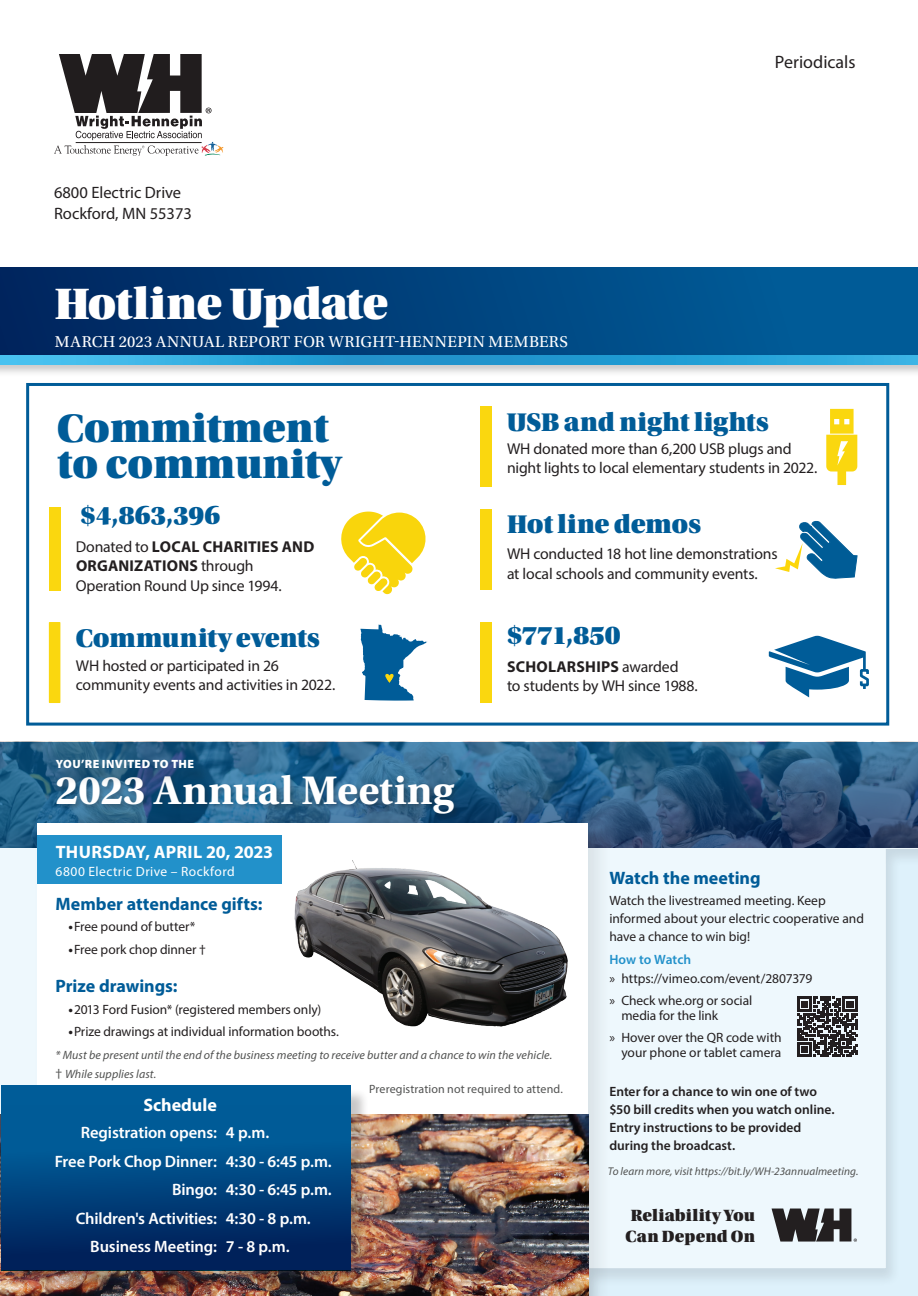
<style>
.page{position:relative;width:918px;height:1296px;background:#fff}
.page>*{position:absolute;margin:0;border:0;box-sizing:border-box;transform-origin:0 0}
.t1{font:46.5px "Utopia Std Black Headline";letter-spacing:-.015em;color:#fff}
.t2{font:42px/36px "Utopia Std Black Headline";color:#005c98}
.t3{font:700 42px "Utopia Std";letter-spacing:.005em;color:#fff}
.t4{font:27px "Utopia Std Black Headline";color:#005c98}
.t5{font:700 18px "Myriad Pro";color:#005c98}
.t6{font:700 18px "Myriad Pro";color:#fff}
.t7{font:18px "Myriad Pro";color:#231f20}
.Headline_1{font:17.25px/20.7px "Utopia Std Black Headline";letter-spacing:.01em;color:#231f20;text-align:center}
.t8{font:600 16.5px "Myriad Pro";letter-spacing:-.005em;color:#fff}
.t9{font:16.5px "Utopia Std";letter-spacing:.025em;color:#fff}
.t10{font:16.5px "Myriad Pro";color:#231f20}
.t11{font:15.75px/19.5px "Myriad Pro";letter-spacing:-.015em;color:#231f20}
.t12{font:13.5px/18px "Myriad Pro";letter-spacing:-.005em;color:#231f20}
.t13{font:600 13.5px/18px "Myriad Pro";color:#231f20}
.t14{font:13.5px "Myriad Pro";letter-spacing:.03em;color:#fff}
.t15{font:600 13.5px "Myriad Pro";color:#2291ca}
.t16{font:italic 12px "Myriad Pro";letter-spacing:.005em;color:#515251}
.t17{font:12px "Myriad Pro";letter-spacing:.005em;color:#515251}
.t18{font:900 12px "Myriad Pro";letter-spacing:.035em;color:#fff}
.t19{font:italic 11.25px "Myriad Pro";letter-spacing:.01em;color:#515251}
.s1{font-weight:700}
.s2{font-style:normal;font-size:13.5px}
</style>
<div class="page">
<div style="left:26px;top:383px;width:863px;height:343px;border:3px solid #005c98"></div>
<div style="left:0;top:267px;width:918px;height:89px;background:linear-gradient(to right,#00255e,#00629e)"></div>
<svg style="left:54px;top:54px;width:169px;height:102px"></svg>
<div style="left:0;top:352px;width:918px;height:25px;background:#231f20;opacity:.3"></div>
<svg style="left:0;top:356px;width:918px;height:8px;background:#2ba4d9"></svg>
<div style="left:49px;top:507px;width:11px;height:84px;background:#fad70f"></div>
<svg style="left:341px;top:512px;width:85px;height:82px"></svg>
<img style="left:0;top:742px;width:918px;height:107px">
<div style="left:588px;top:847px;width:330px;height:449px;background:#231f20;opacity:.11"></div>
<svg style="left:772px;top:1209px;width:85px;height:33px;background:#575759"></svg>
<div style="left:32px;top:818px;width:581px;height:478px;background:#231f20;opacity:.1"></div>
<div style="left:37px;top:824px;width:551px;height:472px;background:#fff"></div>
<div style="left:55px;top:773px;width:406px;height:47px;background:#231f20;opacity:.3"></div>
<img style="left:294px;top:860px;width:274px;height:167px">
<div style="left:37px;top:836px;width:245px;height:48px;background:#2291ca"></div>
<div style="left:58px;top:762px;width:154px;height:25px;background:#231f20;opacity:.3"></div>
<img style="left:0;top:1115px;width:589px;height:181px">
<div style="left:3px;top:1088px;width:367px;height:201px;background:#231f20;opacity:.25"></div>
<div style="left:1px;top:1086px;width:350px;height:184px;background:#005c98"></div>
<div style="left:1px;top:1105px;width:350px;height:165px;background:linear-gradient(to bottom,#0067a4,#001c55)"></div>
<div style="left:480px;top:406px;width:12px;height:81px;background:#fad70f"></div>
<svg style="left:826px;top:409px;width:31px;height:76px"></svg>
<div style="left:480px;top:622px;width:12px;height:81px;background:#fad70f"></div>
<svg style="left:769px;top:636px;width:100px;height:61px"></svg>
<div style="left:49px;top:622px;width:11px;height:81px;background:#fad70f"></div>
<svg style="left:360px;top:624px;width:68px;height:77px"></svg>
<div style="left:480px;top:509px;width:12px;height:81px;background:#fad70f"></div>
<svg style="left:775px;top:521px;width:82px;height:58px"></svg>
<p class="t10" style="left:54px;top:183px;width:129px">6800 Electric Drive</p>
<p class="t10" style="left:54px;top:204px;width:140px">Rockford, MN 55373</p>
<p class="t1" style="left:55px;top:280px;width:335px">Hotline Update</p>
<p class="t9" style="left:55px;top:333px;width:515px">MARCH 2023 ANNUAL REPORT FOR WRIGHT-HENNEPIN MEMBERS</p>
<p class="t7" style="left:775px;top:50px;width:82px">Periodicals</p>
<p class="t2" style="left:57px;top:411px;width:285px">Commitment to community</p>
<p class="t4" style="left:80px;top:501px;width:142px">$4,863,396</p>
<p class="t11" style="left:76px;top:536px;width:240px">Donated to <span class="s1">LOCAL CHARITIES AND<br>ORGANIZATIONS</span> through<br>Operation Round Up since 1994.</p>
<p class="t4" style="left:76px;top:624px;width:245px">Community events</p>
<p class="t11" style="left:76px;top:655px;width:261px">WH hosted or participated in 26 community events and activities in 2022.</p>
<p class="t18" style="left:56px;top:757px;width:140px">YOU’RE INVITED TO THE</p>
<p class="t3" style="left:56px;top:766px;width:400px">2023 Annual Meeting</p>
<p class="t4" style="left:507px;top:408px;width:263px">USB and night lights</p>
<p class="t11" style="left:507px;top:439px;width:312px">WH donated more than 6,200 USB plugs and night lights to local elementary students in 2022.</p>
<p class="t4" style="left:507px;top:510px;width:195px">Hot line demos</p>
<p class="t11" style="left:507px;top:544px;width:272px">WH conducted 18 hot line demonstrations at local schools and community events.</p>
<p class="t4" style="left:507px;top:621px;width:115px">$771,850</p>
<p class="t11" style="left:507px;top:656px;width:192px"><span class="s1">SCHOLARSHIPS</span> awarded<br>to students by WH since 1988.</p>
<p class="t6" style="left:56px;top:841px;width:219px">THURSDAY, APRIL 20, 2023</p>
<p class="t14" style="left:56px;top:864px;width:181px">6800 Electric Drive – Rockford</p>
<p class="t5" style="left:56px;top:892px;width:208px">Member attendance gifts:</p>
<p class="t12" style="left:68px;top:918px;width:129px"><span class="s1">•</span>Free pound of butter*</p>
<p class="t12" style="left:68px;top:940px;width:139px"><span class="s1">•</span>Free pork chop dinner †</p>
<p class="t5" style="left:56px;top:974px;width:124px">Prize drawings:</p>
<p class="t12" style="left:68px;top:1000px;width:255px"><span class="s1">•</span>2013 Ford Fusion* (registered members only)</p>
<p class="t12" style="left:68px;top:1023px;width:272px"><span class="s1">•</span>Prize drawings at individual information booths.</p>
<p class="t16" style="left:56px;top:1048px;width:498px">* Must be present until the end of the business meeting to receive butter and a chance to win the vehicle.</p>
<p class="t16" style="left:56px;top:1066px;width:102px"><span class="s2">†</span> While supplies last.</p>
<p class="t6" style="left:143px;top:1093px;width:75px">Schedule</p>
<p class="t8" style="left:81px;top:1122px;width:138px">Registration opens:</p>
<p class="t8" style="left:55px;top:1151px;width:164px">Free Pork Chop Dinner:</p>
<p class="t8" style="left:172px;top:1179px;width:47px">Bingo:</p>
<p class="t8" style="left:76px;top:1208px;width:143px">Children's Activities:</p>
<p class="t8" style="left:90px;top:1236px;width:128px">Business Meeting:</p>
<p class="t8" style="left:226px;top:1122px;width:45px">4 p.m.</p>
<p class="t8" style="left:226px;top:1151px;width:107px">4:30 - 6:45 p.m.</p>
<p class="t8" style="left:226px;top:1179px;width:107px">4:30 - 6:45 p.m.</p>
<p class="t8" style="left:226px;top:1208px;width:86px">4:30 - 8 p.m.</p>
<p class="t8" style="left:226px;top:1236px;width:65px">7 - 8 p.m.</p>
<p class="t17" style="left:369px;top:1082px;width:195px">Preregistration not required to attend.</p>
<p class="t5" style="left:609px;top:866px;width:153px">Watch the meeting</p>
<p class="t12" style="left:609px;top:891px;width:256px">Watch the livestreamed meeting. Keep informed about your electric cooperative and have a chance to win big!</p>
<p class="t15" style="left:609px;top:951px;width:83px">How to Watch</p>
<p class="t12" style="left:609px;top:969px;width:205px">» https://vimeo.com/event/2807379</p>
<p class="t12" style="left:621px;top:992px;width:132px;line-height:15px;text-indent:-12px">» Check whe.org or social media for the link</p>
<p class="t12" style="left:609px;top:1029px;width:174px;line-height:15px;text-align:right">» Hover over the QR code with your phone or tablet camera</p>
<p class="t13" style="left:609px;top:1082px;width:227px">Enter for a chance to win one of two $50 bill credits when you watch online.<br>Entry instructions to be provided during the broadcast.</p>
<p class="t19" style="left:608px;top:1165px;width:252px">To learn more, visit https://bit.ly/WH-23annualmeeting.</p>
<p class="Headline_1" style="left:625px;top:1205px;width:131px">Reliability You<br>Can Depend On</p>
</div>
